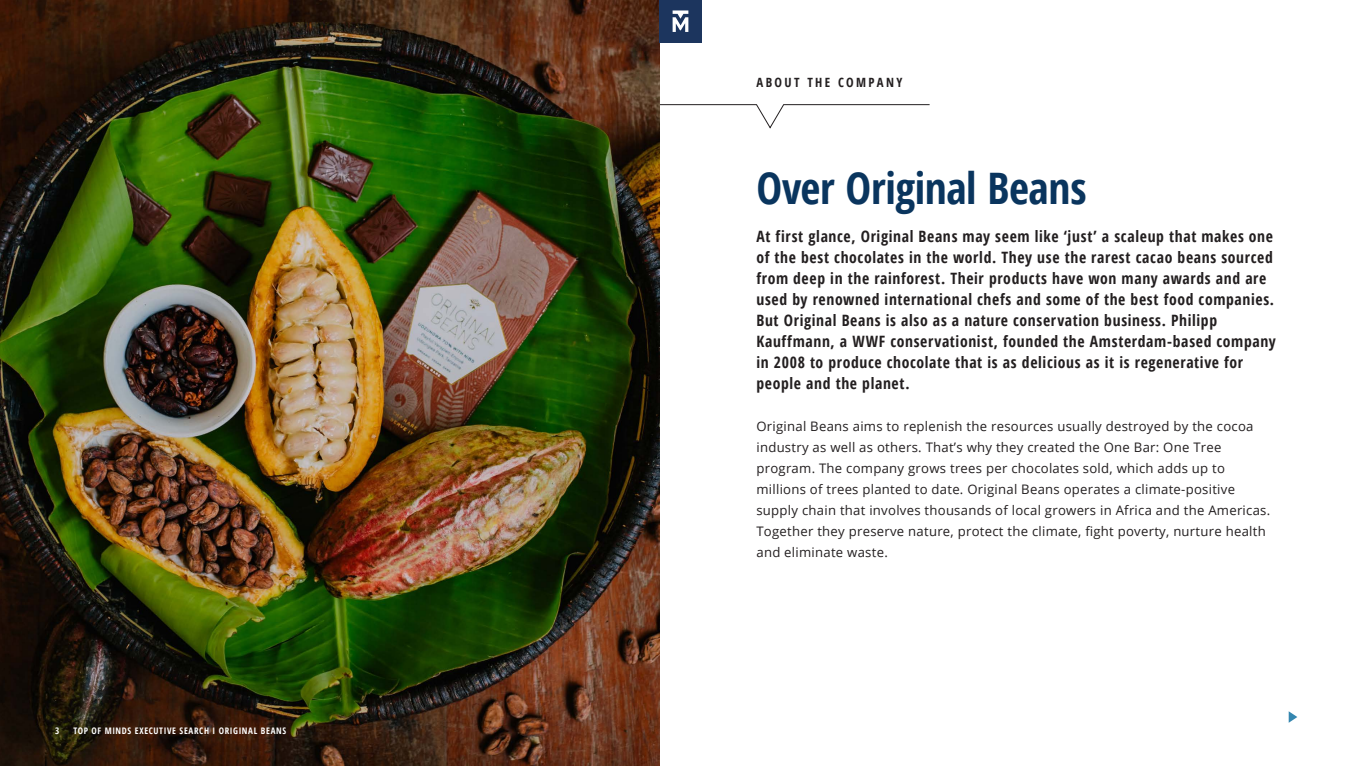
<style>
.page{position:relative;width:1361px;height:766px;background:#fff}
.page>*{position:absolute;margin:0;border:0;box-sizing:border-box;transform-origin:0 0}
.Page_header_kopie{font:700 condensed 43.42px "Open Sans";letter-spacing:-.01em;color:#0a355e}
.t1{font:700 condensed 15.67px/21px "Open Sans";letter-spacing:.04em;color:#231f20}
.t2{font:13.12px/21px "Open Sans";letter-spacing:.02em;color:#231f20}
.t3{font:700 condensed 12.75px "Open Sans";letter-spacing:.185em;color:#231f20}
.t4{font:700 condensed 9px "Open Sans";letter-spacing:.075em;color:#fff}
</style>
<div class="page">
<svg style="left:659px;top:104px;width:271px;height:24px"></svg>
<img style="left:0;top:0;width:659px;height:765px">
<svg style="left:1288px;top:711px;width:9px;height:11px"></svg>
<div style="left:659px;top:0;width:43px;height:43px;background:#1c355e"></div>
<svg style="left:672px;top:10px;width:16px;height:22px"></svg>
<p class="t4" style="left:55px;top:724px;width:6px">3</p>
<p class="t4" style="left:73px;top:724px;width:214px">TOP OF MINDS EXECUTIVE SEARCH I ORIGINAL BEANS</p>
<p class="t3" style="left:756px;top:73px;width:147px">ABOUT THE COMPANY</p>
<p class="Page_header_kopie" style="left:756px;top:158px;width:332px">Over Original Beans</p>
<p class="t1" style="left:756px;top:225px;width:521px">At first glance, Original Beans may seem like ‘just’ a scaleup that makes one of the best chocolates in the world. They use the rarest cacao beans sourced from deep in the rainforest. Their products have won many awards and are used by renowned international chefs and some of the best food companies.<br>But Original Beans is also as a nature conservation business. Philipp Kauffmann, a WWF conservationist, founded the Amsterdam-based company in 2008 to produce chocolate that is as delicious as it is regenerative for people and the planet.</p>
<p class="t2" style="left:756px;top:415px;width:515px">Original Beans aims to replenish the resources usually destroyed by the cocoa industry as well as others. That’s why they created the One Bar: One Tree program. The company grows trees per chocolates sold, which adds up to millions of trees planted to date. Original Beans operates a climate-positive supply chain that involves thousands of local growers in Africa and the Americas.<br>Together they preserve nature, protect the climate, fight poverty, nurture health and eliminate waste.</p>
</div>
